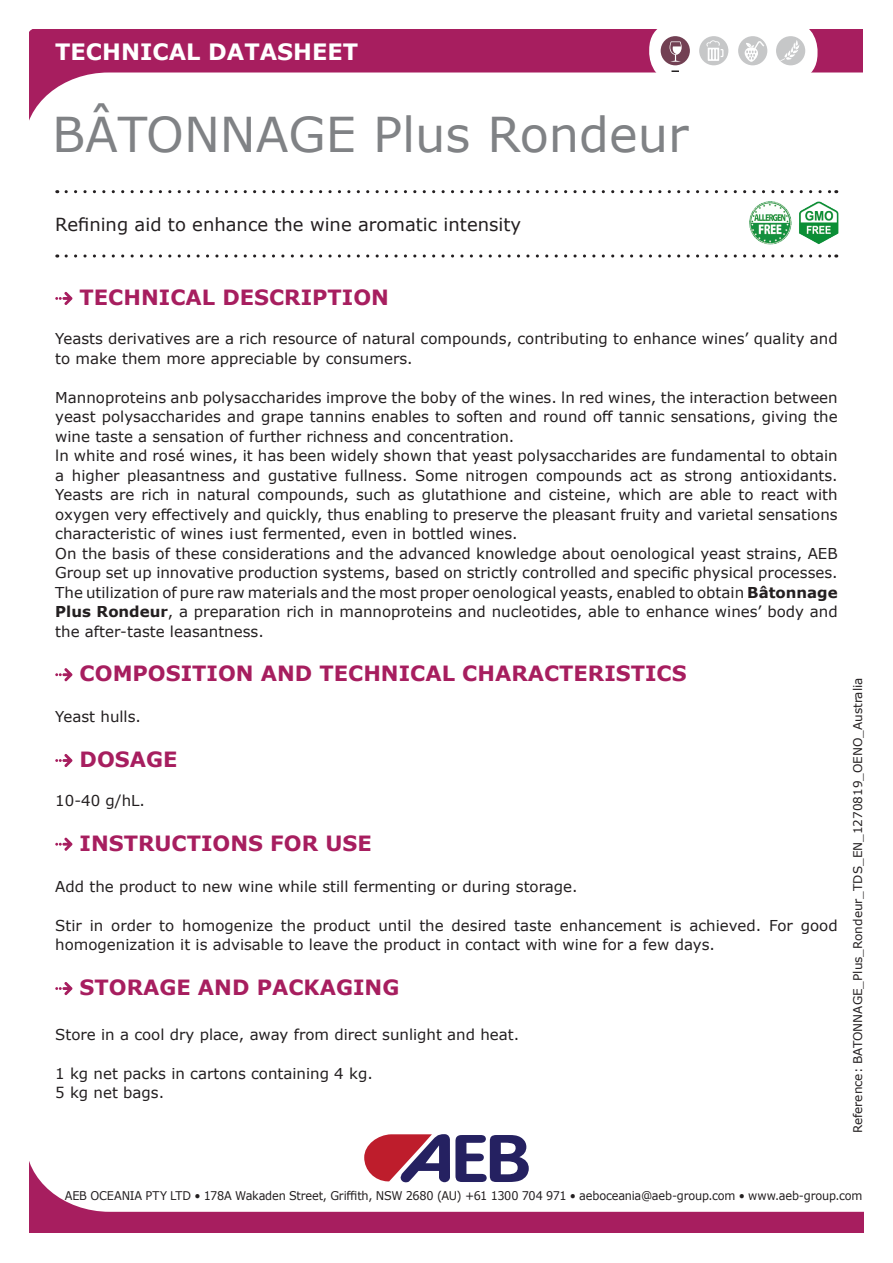
<style>
.page{position:relative;width:893px;height:1263px;background:#fff}
.page>*{position:absolute;margin:0;border:0;box-sizing:border-box;transform-origin:0 0}
.t1{font:48px "Verdana";color:#808285}
.t2{font:700 22.5px "Verdana";color:#fff}
.t3{font:700 21px "Verdana";color:#a71e5f}
.t4{font:18px "Verdana";color:#231f20}
.t5{font:15px/19.5px "Verdana";color:#231f20}
.t6{font:12px "Verdana";letter-spacing:-.01em;color:#231f20;scale:.94 1}
.t7{font:12px "Verdana";letter-spacing:-.01em;color:#231f20}
.s1{font-weight:700}
</style>
<div class="page">
<svg style="left:66px;top:190px;width:771px;height:3px"></svg>
<svg style="left:66px;top:254px;width:771px;height:4px"></svg>
<svg style="left:29px;top:30px;width:834px;height:91px"></svg>
<svg style="left:649px;top:21px;width:167px;height:61px"></svg>
<div style="left:650px;top:22px;width:167px;height:60px;background:#fff;border-radius:28px"></div>
<svg style="left:671px;top:70px;width:8px;height:2px"></svg>
<div style="left:776px;top:36px;width:29px;height:29px;background:#c6c7c8;border-radius:50%"></div>
<svg style="left:780px;top:40px;width:20px;height:21px"></svg>
<div style="left:738px;top:36px;width:29px;height:29px;background:#c6c7c8;border-radius:50%"></div>
<div style="left:661px;top:36px;width:29px;height:29px;background:#724053;border-radius:50%"></div>
<div style="left:699px;top:36px;width:29px;height:29px;background:#c6c7c8;border-radius:50%"></div>
<svg style="left:706px;top:40px;width:17px;height:21px"></svg>
<svg style="left:670px;top:41px;width:12px;height:21px"></svg>
<svg style="left:745px;top:41px;width:19px;height:21px"></svg>
<svg style="left:30px;top:1163px;width:834px;height:70px"></svg>
<svg style="left:364px;top:1134px;width:165px;height:49px"></svg>
<svg style="left:55px;top:292px;width:17px;height:13px"></svg>
<svg style="left:55px;top:668px;width:17px;height:13px"></svg>
<svg style="left:55px;top:754px;width:17px;height:13px"></svg>
<svg style="left:55px;top:838px;width:17px;height:13px"></svg>
<svg style="left:55px;top:982px;width:17px;height:13px"></svg>
<img style="left:749px;top:201px;width:90px;height:44px">
<h2 class="t2" style="left:55px;top:36px;width:304px">TECHNICAL DATASHEET</h2>
<p class="t1" style="left:52px;top:102px;width:638px">BÂTONNAGE Plus Rondeur</p>
<p class="t4" style="left:55px;top:212px;width:467px">Refining aid to enhance the wine aromatic intensity</p>
<p class="t3" style="left:80px;top:282px;width:311px">TECHNICAL DESCRIPTION</p>
<p class="t5" style="left:55px;top:329px;width:784px">Yeasts derivatives are a rich resource of natural compounds, contributing to enhance wines’ quality and to make them more appreciable by consumers.</p>
<p class="t5" style="left:55px;top:387px;width:784px;text-align:justify">Mannoproteins anb polysaccharides improve the boby of the wines. ln red wines, the interaction between yeast polysaccharides and grape tannins enables to soften and round off tannic sensations, giving the wine taste a sensation of further richness and concentration.</p>
<p class="t5" style="left:55px;top:446px;width:784px;text-align:justify">ln white and rosé wines, it has been widely shown that yeast polysaccharides are fundamental to obtain a higher pleasantness and gustative fullness. Some nitrogen compounds act as strong antioxidants.<br>Yeasts are rich in natural compounds, such as glutathione and cisteine, which are able to react with oxygen very effectively and quickly, thus enabling to preserve the pleasant fruity and varietal sensations characteristic of wines ¡ust fermented, even in bottled wines.</p>
<p class="t5" style="left:55px;top:543px;width:784px">On the basis of these considerations and the advanced knowledge about oenological yeast strains, AEB<br>Group set up innovative production systems, based on strictly controlled and specific physical processes.</p>
<p class="t5" style="left:55px;top:582px;width:784px;text-align:justify">The utilization of pure raw materials and the most proper oenological yeasts, enabled to obtain <span class="s1">Bâtonnage Plus Rondeur</span>, a preparation rich in mannoproteins and nucleotides, able to enhance wines’ body and the after-taste leasantness.</p>
<p class="t3" style="left:80px;top:659px;width:608px">COMPOSITION AND TECHNICAL CHARACTERISTICS</p>
<p class="t5" style="left:55px;top:707px;width:87px">Yeast hulls.</p>
<p class="t3" style="left:80px;top:744px;width:99px">DOSAGE</p>
<p class="t5" style="left:55px;top:791px;width:91px">10-40 g/hL.</p>
<p class="t3" style="left:80px;top:828px;width:294px">INSTRUCTIONS FOR USE</p>
<p class="t5" style="left:55px;top:876px;width:524px">Add the product to new wine while still fermenting or during storage.</p>
<p class="t5" style="left:55px;top:915px;width:784px">Stir in order to homogenize the product until the desired taste enhancement is achieved. For good homogenization it is advisable to leave the product in contact with wine for a few days.</p>
<p class="t3" style="left:80px;top:972px;width:321px">STORAGE AND PACKAGING</p>
<p class="t5" style="left:55px;top:1024px;width:465px">Store in a cool dry place, away from direct sunlight and heat.</p>
<p class="t5" style="left:55px;top:1063px;width:319px">1 kg net packs in cartons containing 4 kg.</p>
<p class="t5" style="left:55px;top:1083px;width:110px">5 kg net bags.</p>
<p class="t7" style="left:850px;top:1133px;width:457px;rotate:-90deg">Reference: BATONNAGE_Plus_Rondeur_TDS_EN_1270819_OENO_Australia</p>
<p class="t6" style="left:65px;top:1187px;width:850px">AEB OCEANIA PTY LTD • 178A Wakaden Street, Griffith, NSW 2680 (AU) +61 1300 704 971 • aeboceania@aeb-group.com • www.aeb-group.com</p>
</div>
